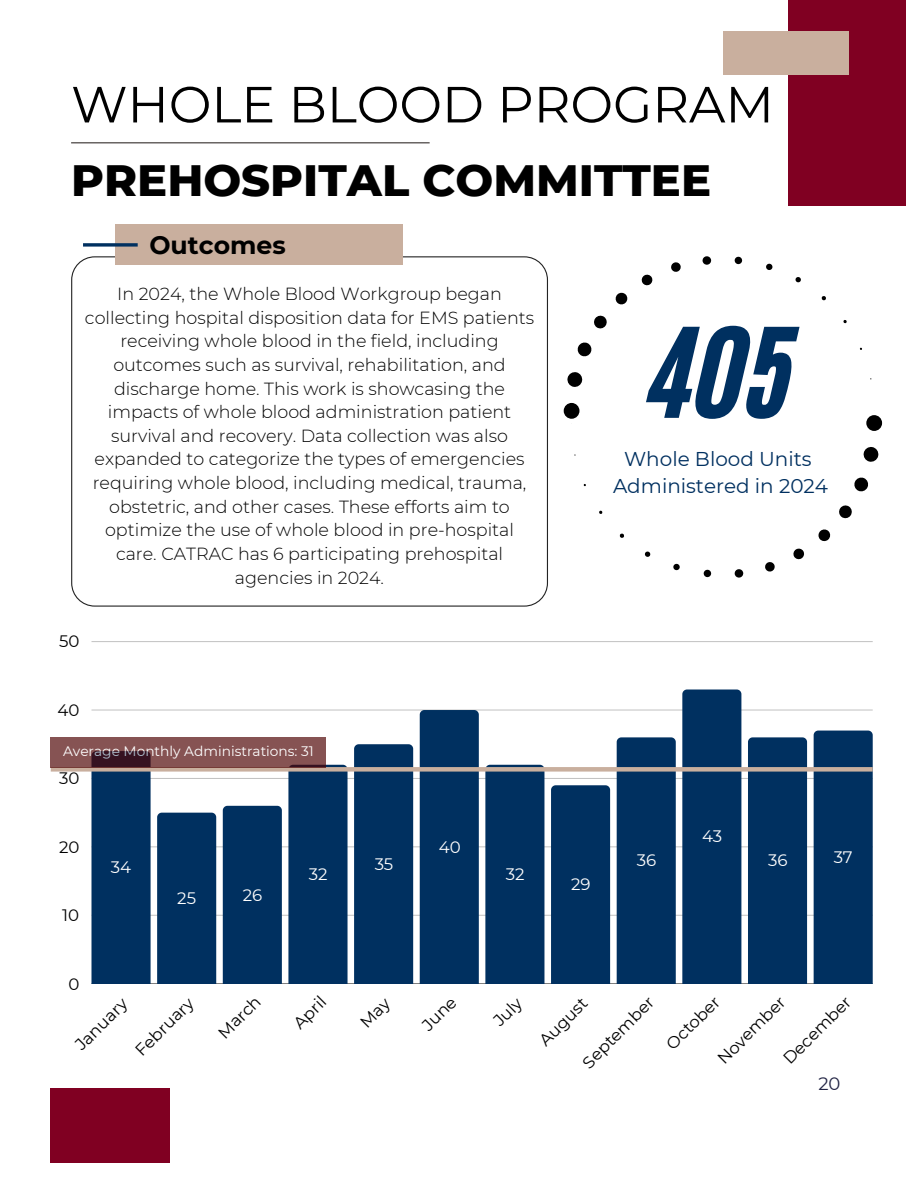
<style>
.page{position:relative;width:918px;height:1188px;background:#fff}
.page>*{position:absolute;margin:0;border:0;box-sizing:border-box;transform-origin:0 0}
.t1{font:102.9px "CA Generated";color:#003060}
.t2{font:50.85px "Montserrat";color:#000}
.t3{font:800 44.85px "Montserrat";color:#000}
.t4{font:700 25.2px "Montserrat";color:#000}
.t5{font:19.95px/27px "Montserrat";color:#003060;text-align:center}
.t6{font:18px "Montserrat";color:#222444}
.t7{font:300 17.55px/23.7px "Montserrat";color:#000;text-align:center}
.t8{font:16.65px "Montserrat";color:#000}
.t9{font:16.65px "Montserrat";color:#fff}
.t10{font:13.8px "Montserrat";color:#fff}
</style>
<div class="page">
<hr style="left:71px;top:142px;width:359px;height:1px;background:#36302e">
<div style="left:788px;top:0;width:118px;height:206px;background:#800022"></div>
<svg style="left:71px;top:256px;width:477px;height:350px"></svg>
<div style="left:51px;top:1088px;width:119px;height:75px;background:#800022"></div>
<div style="left:723px;top:31px;width:125px;height:44px;background:#c9af9e"></div>
<div style="left:115px;top:225px;width:288px;height:40px;background:#c9af9e"></div>
<hr style="left:91px;top:983px;width:782px;height:1px;background:#000;opacity:.6">
<hr style="left:91px;top:915px;width:782px;height:1px;background:#000;opacity:.25">
<hr style="left:91px;top:847px;width:782px;height:1px;background:#000;opacity:.25">
<hr style="left:91px;top:778px;width:782px;height:1px;background:#c3c3c3">
<hr style="left:91px;top:710px;width:782px;height:1px;background:#dedede">
<hr style="left:91px;top:642px;width:782px;height:1px;background:#f8f8f8">
<div style="left:91px;top:772px;width:60px;height:212px;background:#003060"></div>
<div style="left:157px;top:813px;width:59px;height:171px;background:#003060"></div>
<div style="left:223px;top:806px;width:59px;height:178px;background:#003060"></div>
<div style="left:288px;top:765px;width:60px;height:219px;background:#003060"></div>
<div style="left:354px;top:744px;width:59px;height:240px;background:#003060"></div>
<div style="left:420px;top:710px;width:59px;height:274px;background:#003060"></div>
<div style="left:485px;top:765px;width:59px;height:219px;background:#003060"></div>
<div style="left:551px;top:785px;width:59px;height:199px;background:#003060"></div>
<div style="left:617px;top:737px;width:59px;height:247px;background:#003060"></div>
<div style="left:682px;top:690px;width:59px;height:294px;background:#003060"></div>
<div style="left:748px;top:737px;width:59px;height:247px;background:#003060"></div>
<div style="left:814px;top:731px;width:59px;height:253px;background:#003060"></div>
<div style="left:51px;top:767px;width:822px;height:5px;background:#c9af9e"></div>
<svg style="left:51px;top:737px;width:275px;height:30px;background:#7c4b4c"></svg>
<svg style="left:863px;top:447px;width:16px;height:15px"></svg>
<svg style="left:854px;top:477px;width:14px;height:15px"></svg>
<svg style="left:839px;top:505px;width:13px;height:14px"></svg>
<svg style="left:818px;top:529px;width:13px;height:13px"></svg>
<svg style="left:793px;top:548px;width:11px;height:12px"></svg>
<svg style="left:765px;top:562px;width:10px;height:10px"></svg>
<svg style="left:734px;top:569px;width:9px;height:9px"></svg>
<svg style="left:703px;top:570px;width:8px;height:7px"></svg>
<svg style="left:673px;top:564px;width:7px;height:7px"></svg>
<svg style="left:645px;top:551px;width:6px;height:6px"></svg>
<svg style="left:620px;top:533px;width:4px;height:5px"></svg>
<svg style="left:599px;top:510px;width:4px;height:4px"></svg>
<svg style="left:564px;top:403px;width:16px;height:16px"></svg>
<svg style="left:567px;top:372px;width:16px;height:15px"></svg>
<svg style="left:577px;top:342px;width:15px;height:15px"></svg>
<svg style="left:594px;top:315px;width:13px;height:14px"></svg>
<svg style="left:615px;top:292px;width:13px;height:13px"></svg>
<svg style="left:641px;top:274px;width:12px;height:12px"></svg>
<svg style="left:671px;top:262px;width:10px;height:10px"></svg>
<svg style="left:702px;top:256px;width:9px;height:9px"></svg>
<svg style="left:735px;top:257px;width:7px;height:7px"></svg>
<svg style="left:766px;top:263px;width:7px;height:7px"></svg>
<svg style="left:795px;top:277px;width:6px;height:6px"></svg>
<svg style="left:821px;top:296px;width:5px;height:5px"></svg>
<svg style="left:843px;top:320px;width:4px;height:3px"></svg>
<svg style="left:866px;top:415px;width:16px;height:16px"></svg>
<svg style="left:83px;top:243px;width:55px;height:4px"></svg>
<h2 class="t2" style="left:71px;top:73px;width:704px">WHOLE BLOOD PROGRAM</h2>
<h3 class="t3" style="left:71px;top:152px;width:642px">PREHOSPITAL COMMITTEE</h3>
<h3 class="t4" style="left:149px;top:230px;width:138px">Outcomes</h3>
<p class="t7" style="left:85px;top:282px;width:451px">In 2024, the Whole Blood Workgroup began collecting hospital disposition data for EMS patients receiving whole blood in the field, including outcomes such as survival, rehabilitation, and discharge home. This work is showcasing the impacts of whole blood administration patient survival and recovery. Data collection was also expanded to categorize the types of emergencies requiring whole blood, including medical, trauma, obstetric, and other cases. These efforts aim to optimize the use of whole blood in pre-hospital care. CATRAC has 6 participating prehospital agencies in 2024.</p>
<p class="t8" style="left:59px;top:631px;width:22px">50</p>
<p class="t8" style="left:58px;top:700px;width:23px">40</p>
<p class="t10" style="left:63px;top:743px;width:252px">Average Monthly Administrations: 31</p>
<p class="t8" style="left:59px;top:768px;width:22px">30</p>
<p class="t8" style="left:59px;top:837px;width:22px">20</p>
<p class="t8" style="left:62px;top:905px;width:18px">10</p>
<p class="t8" style="left:69px;top:973px;width:12px">0</p>
<p class="t9" style="left:111px;top:857px;width:22px">34</p>
<p class="t9" style="left:177px;top:888px;width:20px">25</p>
<p class="t9" style="left:243px;top:884px;width:21px">26</p>
<p class="t9" style="left:309px;top:864px;width:20px">32</p>
<p class="t9" style="left:375px;top:854px;width:20px">35</p>
<p class="t9" style="left:439px;top:837px;width:23px">40</p>
<p class="t9" style="left:506px;top:864px;width:20px">32</p>
<h1 class="t1" style="left:650px;top:299px;width:148px">405</h1>
<p class="t5" style="left:613px;top:445px;width:217px">Whole Blood Units<br>Administered in 2024</p>
<p class="t9" style="left:571px;top:874px;width:21px">29</p>
<p class="t9" style="left:637px;top:850px;width:21px">36</p>
<p class="t9" style="left:702px;top:826px;width:22px">43</p>
<p class="t9" style="left:768px;top:850px;width:21px">36</p>
<p class="t9" style="left:834px;top:847px;width:20px">37</p>
<p class="t8" style="left:71px;top:1040px;width:68px;rotate:-45deg">January</p>
<p class="t8" style="left:131px;top:1046px;width:76px;rotate:-45deg">February</p>
<p class="t8" style="left:214px;top:1028px;width:54px;rotate:-45deg">March</p>
<p class="t8" style="left:289px;top:1019px;width:40px;rotate:-45deg">April</p>
<p class="t8" style="left:418px;top:1021px;width:42px;rotate:-45deg">June</p>
<p class="t8" style="left:489px;top:1016px;width:34px;rotate:-45deg">July</p>
<p class="t8" style="left:535px;top:1036px;width:62px;rotate:-45deg">August</p>
<p class="t8" style="left:578px;top:1058px;width:95px;rotate:-45deg">September</p>
<p class="t8" style="left:662px;top:1040px;width:70px;rotate:-45deg">October</p>
<p class="t8" style="left:779px;top:1054px;width:90px;rotate:-45deg">December</p>
<p class="t8" style="left:713px;top:1054px;width:89px;rotate:-45deg">November</p>
<p class="t6" style="left:818px;top:1072px;width:24px">20</p>
</div>
